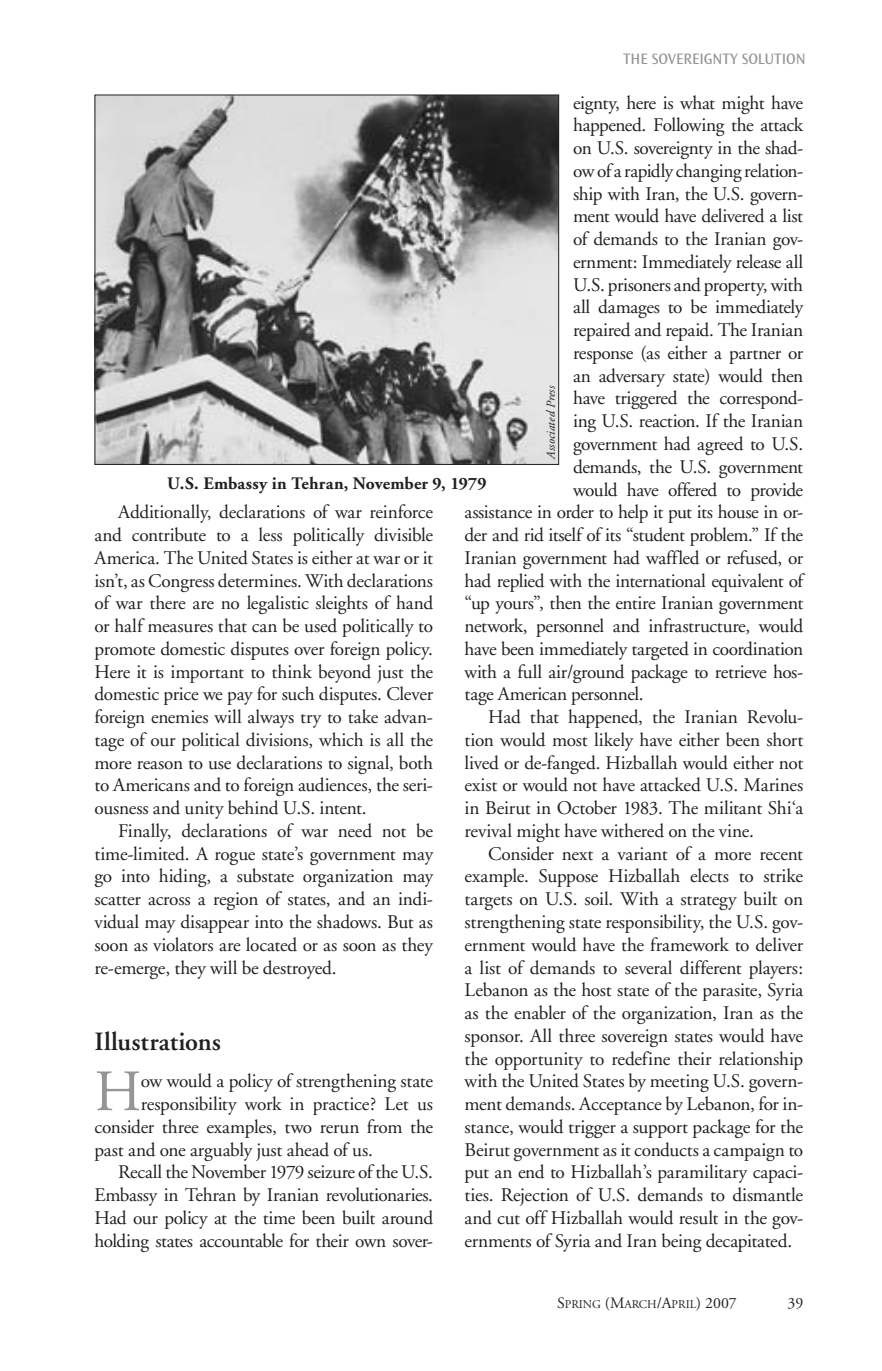
<style>
.page{position:relative;width:882px;height:1371px;background:#fff}
.page>*{position:absolute;margin:0;border:0;box-sizing:border-box;transform-origin:0 0}
.t1{font:58.45px "Adobe Garamond";color:#939598}
.t2{font:600 26.25px "Adobe Garamond";letter-spacing:.005em;color:#231f20}
.t3{font:19.25px/22.8px "Adobe Garamond";letter-spacing:-.01em;color:#231f20;text-align:justify}
.t4{font:19.25px "Adobe Garamond";letter-spacing:-.03em;color:#231f20}
.t5{font:700 17.5px "Adobe Garamond";letter-spacing:.01em;color:#231f20}
.t6{font:15.75px "Ocean Sans";color:#939598}
.t7{font:15.75px "Adobe Garamond";color:#231f20}
.t8{font:italic 12.25px "Adobe Garamond";color:#231f20}
.t9{font:11.9px "Adobe Garamond";color:#231f20}
.s1{font-size:15.75px}
</style>
<div class="page">
<img style="left:96px;top:96px;width:461px;height:367px">
<p class="t6" style="left:623px;top:50px;width:184px">THE SOVEREIGNTY SOLUTION</p>
<p class="t4" style="left:573px;top:92px;width:232px">eignty, here is what might have</p>
<p class="t3" style="left:573px;top:114px;width:232px">happened. Following the attack</p>
<p class="t3" style="left:573px;top:137px;width:232px">on U.S. sovereignty in the shad-</p>
<p class="t3" style="left:573px;top:160px;width:232px">ow of a rapidly changing relation-</p>
<p class="t3" style="left:573px;top:183px;width:232px">ship with Iran, the U.S. govern-</p>
<p class="t4" style="left:573px;top:206px;width:232px">ment would have delivered a list</p>
<p class="t3" style="left:573px;top:228px;width:232px">of demands to the Iranian gov-</p>
<p class="t3" style="left:573px;top:251px;width:232px">ernment: Immediately release all</p>
<p class="t3" style="left:573px;top:274px;width:232px">U.S. prisoners and property, with</p>
<p class="t3" style="left:573px;top:296px;width:232px">all damages to be immediately</p>
<p class="t3" style="left:573px;top:319px;width:232px">repaired and repaid. The Iranian</p>
<p class="t3" style="left:573px;top:342px;width:232px">response (as either a partner or</p>
<p class="t3" style="left:573px;top:365px;width:232px">an adversary state) would then</p>
<p class="t3" style="left:573px;top:387px;width:232px">have triggered the correspond-</p>
<p class="t3" style="left:573px;top:410px;width:232px">ing U.S. reaction. If the Iranian</p>
<p class="t3" style="left:573px;top:433px;width:232px">government had agreed to U.S.</p>
<p class="t3" style="left:573px;top:456px;width:232px">demands, the U.S. government</p>
<p class="t4" style="left:573px;top:479px;width:232px">would have offered to provide</p>
<p class="t3" style="left:465px;top:501px;width:340px">assistance in order to help it put its house in or-</p>
<p class="t3" style="left:465px;top:524px;width:340px">der and rid itself of its “student problem.” If the</p>
<p class="t3" style="left:465px;top:547px;width:340px">Iranian government had waffled or refused, or</p>
<p class="t3" style="left:465px;top:569px;width:340px">had replied with the international equivalent of</p>
<p class="t3" style="left:465px;top:592px;width:340px">“up yours”, then the entire Iranian government</p>
<p class="t3" style="left:465px;top:615px;width:340px">network, personnel and infrastructure, would</p>
<p class="t3" style="left:465px;top:638px;width:340px">have been immediately targeted in coordination</p>
<p class="t3" style="left:465px;top:660px;width:340px">with a full air/ground package to retrieve hos-</p>
<p class="t3" style="left:465px;top:683px;width:181px">tage American personnel.</p>
<p class="t3" style="left:488px;top:706px;width:317px">Had that happened, the Iranian Revolu-</p>
<p class="t3" style="left:465px;top:729px;width:340px">tion would most likely have either been short</p>
<p class="t3" style="left:465px;top:751px;width:340px">lived or de-fanged. Hizballah would either not</p>
<p class="t3" style="left:465px;top:774px;width:340px">exist or would not have attacked U.S. Marines</p>
<p class="t3" style="left:465px;top:797px;width:340px">in Beirut in October 1983. The militant Shi‘a</p>
<p class="t3" style="left:465px;top:820px;width:291px">revival might have withered on the vine.</p>
<p class="t3" style="left:488px;top:842px;width:316px">Consider next a variant of a more recent</p>
<p class="t3" style="left:465px;top:865px;width:340px">example. Suppose Hizballah elects to strike</p>
<p class="t3" style="left:465px;top:888px;width:340px">targets on U.S. soil. With a strategy built on</p>
<p class="t3" style="left:465px;top:911px;width:340px">strengthening state responsibility, the U.S. gov-</p>
<p class="t3" style="left:465px;top:933px;width:340px">ernment would have the framework to deliver</p>
<p class="t3" style="left:465px;top:956px;width:340px">a list of demands to several different players:</p>
<p class="t3" style="left:465px;top:979px;width:340px">Lebanon as the host state of the parasite, Syria</p>
<p class="t3" style="left:465px;top:1002px;width:340px">as the enabler of the organization, Iran as the</p>
<p class="t3" style="left:465px;top:1024px;width:340px">sponsor. All three sovereign states would have</p>
<p class="t3" style="left:465px;top:1047px;width:340px">the opportunity to redefine their relationship</p>
<p class="t3" style="left:465px;top:1070px;width:340px">with the United States by meeting U.S. govern-</p>
<p class="t3" style="left:465px;top:1093px;width:340px">ment demands. Acceptance by Lebanon, for in-</p>
<p class="t3" style="left:465px;top:1115px;width:340px">stance, would trigger a support package for the</p>
<p class="t3" style="left:465px;top:1138px;width:340px">Beirut government as it conducts a campaign to</p>
<p class="t3" style="left:465px;top:1161px;width:340px">put an end to Hizballah’s paramilitary capaci-</p>
<p class="t3" style="left:465px;top:1184px;width:340px">ties. Rejection of U.S. demands to dismantle</p>
<p class="t3" style="left:465px;top:1206px;width:340px">and cut off Hizballah would result in the gov-</p>
<p class="t3" style="left:465px;top:1229px;width:329px">ernments of Syria and Iran being decapitated.</p>
<p class="t8" style="left:544px;top:459px;width:75px;rotate:-90deg">Associated Press</p>
<p class="t5" style="left:167px;top:474px;width:321px">U.S. Embassy in Tehran, November 9, 1979</p>
<p class="t3" style="left:94px;top:501px;width:340px;text-indent:24px">Additionally, declarations of war reinforce and contribute to a less politically divisible America. The United States is either at war or it isn’t, as Congress determines. With declarations of war there are no legalistic sleights of hand or half measures that can be used politically to promote domestic disputes over foreign policy.<br>Here it is important to think beyond just the domestic price we pay for such disputes. Clever foreign enemies will always try to take advan&shy;tage of our political divisions, which is all the more reason to use declarations to signal, both to Americans and to foreign audiences, the seri&shy;ousness and unity behind U.S. intent.</p>
<p class="t3" style="left:94px;top:820px;width:340px;text-indent:24px">Finally, declarations of war need not be time-limited. A rogue state’s government may go into hiding, a substate organization may scatter across a region of states, and an indi&shy;vidual may disappear into the shadows. But as soon as violators are located or as soon as they re-emerge, they will be destroyed.</p>
<h2 class="t2" style="left:94px;top:1027px;width:128px">Illustrations</h2>
<h1 class="t1" style="left:94px;top:1060px;width:44px">H</h1>
<p class="t3" style="left:141px;top:1070px;width:294px">ow would a policy of strengthening state</p>
<p class="t3" style="left:141px;top:1093px;width:294px">responsibility work in practice? Let us</p>
<p class="t3" style="left:94px;top:1115px;width:340px">consider three examples, two rerun from the</p>
<p class="t3" style="left:94px;top:1138px;width:280px">past and one arguably just ahead of us.</p>
<p class="t3" style="left:118px;top:1161px;width:316px">Recall the November 1979 seizure of the U.S.</p>
<p class="t3" style="left:94px;top:1184px;width:340px">Embassy in Tehran by Iranian revolutionaries.</p>
<p class="t3" style="left:94px;top:1206px;width:340px">Had our policy at the time been built around</p>
<p class="t3" style="left:94px;top:1229px;width:340px">holding states accountable for their own sover-</p>
<p class="t9" style="left:557px;top:1297px;width:181px"><span class="s1">S</span>pring <span class="s1">(M</span>arch<span class="s1">/A</span>pril<span class="s1">) 2007</span></p>
<p class="t7" style="left:787px;top:1294px;width:17px">39</p>
</div>
